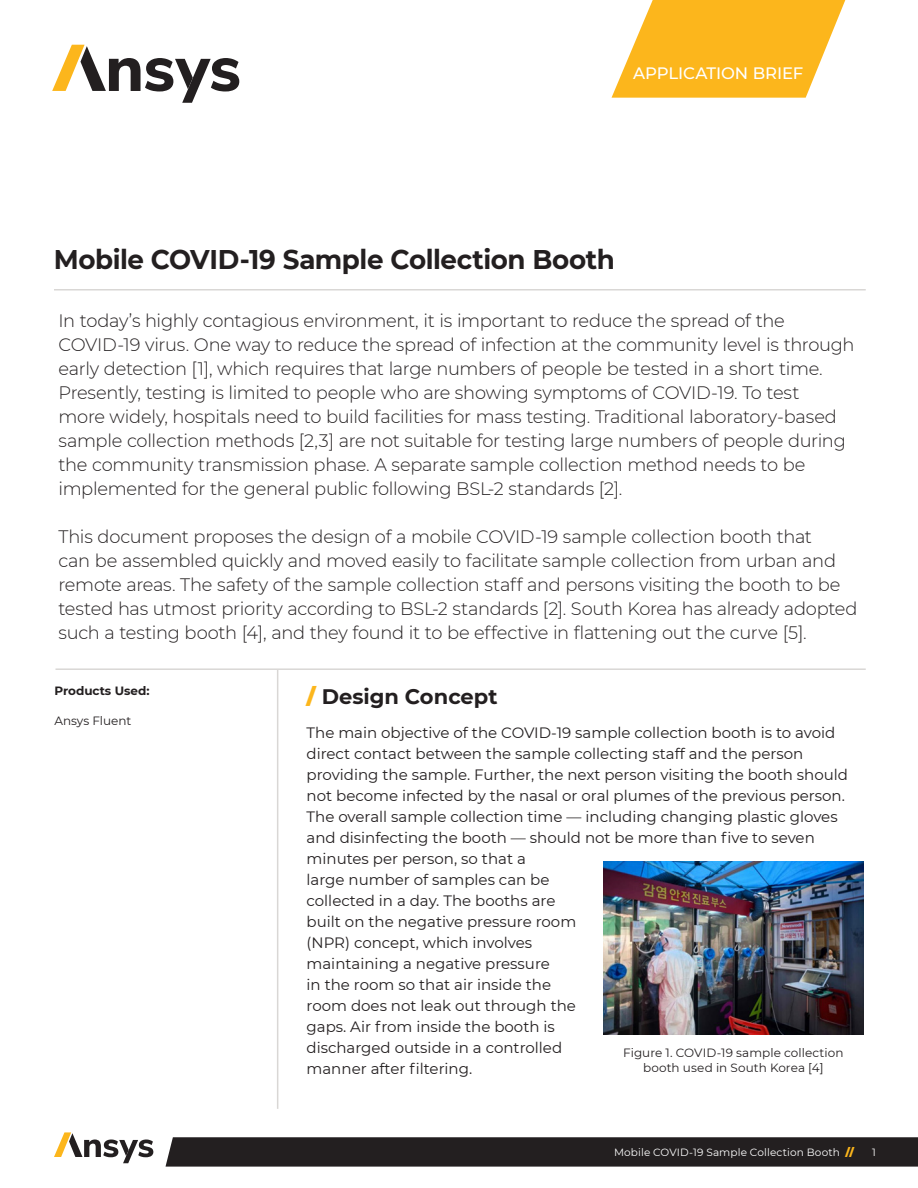
<style>
.page{position:relative;width:918px;height:1188px;background:#fff}
.page>*{position:absolute;margin:0;border:0;box-sizing:border-box;transform-origin:0 0}
.t1{font:700 27px "Montserrat";letter-spacing:-.015em;color:#231f20}
.t2{font:700 21px "Montserrat";color:#231f20}
.t3{font:300 18px/24px "Montserrat";letter-spacing:-.015em;color:#231f20}
.t4{font:500 16.5px "Montserrat";letter-spacing:-.005em;color:#fff}
.t5{font:15px/21px "Montserrat";color:#231f20}
.t6{font:12px/15px "Montserrat";letter-spacing:.005em;color:#231f20;text-align:center}
.t7{font:700 12px "Montserrat";color:#231f20}
.t8{font:10.5px "Montserrat";letter-spacing:.015em;color:#fff}
.s1{font-weight:900;color:#fcb61c}
</style>
<div class="page">
<svg style="left:166px;top:1137px;width:752px;height:30px;background:#282425"></svg>
<svg style="left:54px;top:1132px;width:99px;height:31px"></svg>
<hr style="left:277px;top:670px;width:1px;height:439px;background:#d9d7d5">
<hr style="left:56px;top:668px;width:810px;height:2px;background:#d9d7d5">
<hr style="left:54px;top:289px;width:812px;height:2px;background:#d9d7d5">
<svg style="left:52px;top:45px;width:187px;height:58px"></svg>
<svg style="left:612px;top:0;width:233px;height:98px"></svg>
<img style="left:603px;top:861px;width:261px;height:174px">
<p class="t4" style="left:633px;top:61px;width:172px">APPLICATION BRIEF</p>
<p class="t1" style="left:54px;top:240px;width:563px">Mobile COVID-19 Sample Collection Booth</p>
<p class="t3" style="left:58px;top:308px;width:798px">In today’s highly contagious environment, it is important to reduce the spread of the COVID-19 virus. One way to reduce the spread of infection at the community level is through early detection [1], which requires that large numbers of people be tested in a short time.<br>Presently, testing is limited to people who are showing symptoms of COVID-19. To test<br>more widely, hospitals need to build facilities for mass testing. Traditional laboratory-based sample collection methods [2,3] are not suitable for testing large numbers of people during the community transmission phase. A separate sample collection method needs to be implemented for the general public following BSL-2 standards [2].</p>
<p class="t3" style="left:58px;top:524px;width:801px">This document proposes the design of a mobile COVID-19 sample collection booth that<br>can be assembled quickly and moved easily to facilitate sample collection from urban and remote areas. The safety of the sample collection staff and persons visiting the booth to be tested has utmost priority according to BSL-2 standards [2]. South Korea has already adopted such a testing booth [4], and they found it to be effective in flattening out the curve [5].</p>
<p class="t7" style="left:54px;top:682px;width:97px">Products Used:</p>
<p class="t6" style="left:54px;top:713px;width:79px">Ansys Fluent</p>
<p class="t2" style="left:307px;top:681px;width:192px"><span class="s1">/</span> Design Concept</p>
<p class="t5" style="left:307px;top:722px;width:543px">The main objective of the COVID-19 sample collection booth is to avoid direct contact between the sample collecting staff and the person providing the sample. Further, the next person visiting the booth should not become infected by the nasal or oral plumes of the previous person.<br>The overall sample collection time — including changing plastic gloves and disinfecting the booth — should not be more than five to seven minutes per person, so that a<br>large number of samples can be<br>collected in a day. The booths are<br>built on the negative pressure room<br>(NPR) concept, which involves<br>maintaining a negative pressure<br>in the room so that air inside the<br>room does not leak out through the<br>gaps. Air from inside the booth is<br>discharged outside in a controlled<br>manner after filtering.</p>
<p class="t6" style="left:623px;top:1045px;width:222px">Figure 1. COVID-19 sample collection booth used in South Korea [4]</p>
<p class="t8" style="left:614px;top:1145px;width:242px">Mobile COVID-19 Sample Collection Booth <span class="s1">//</span></p>
<p class="t8" style="left:872px;top:1145px;width:5px">1</p>
</div>
